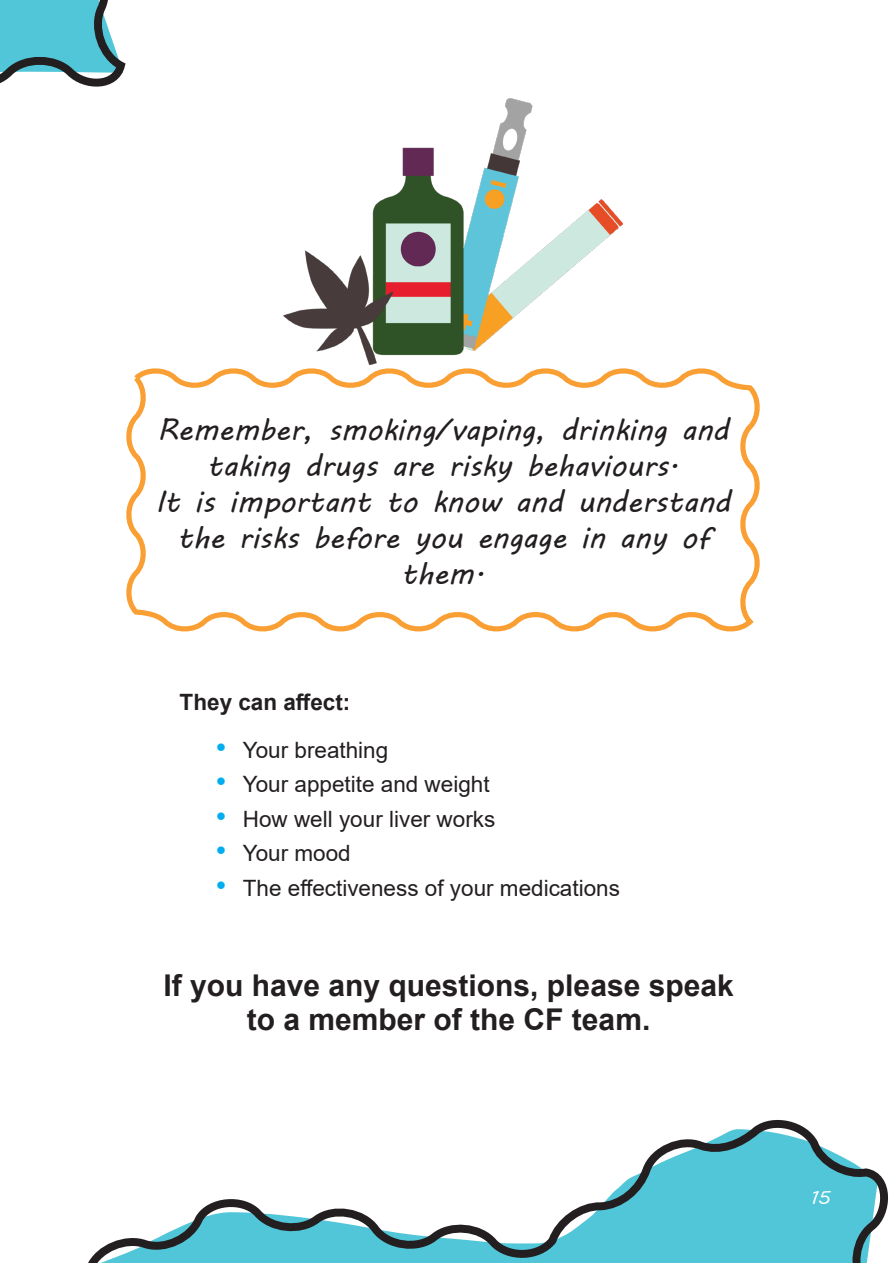
<style>
.page{position:relative;width:893px;height:1263px;background:#fff}
.page>*{position:absolute;margin:0;border:0;box-sizing:border-box;transform-origin:0 0}
.t1{font:30px/36px "MV Boli";color:#231f20;text-align:center}
.t2{font:700 30px/34.5px "Arial";color:#231f20;text-align:center}
.t3{font:22.5px "Arial";color:#231f20}
.t4{font:700 22.5px "Arial";color:#231f20}
.t5{font:18px "MV Boli";color:#fff}
.s1{font-size:30px;color:#00aeef}
</style>
<div class="page">
<img style="left:283px;top:98px;width:340px;height:263px">
<svg style="left:0;top:0;width:126px;height:87px"></svg>
<svg style="left:88px;top:1119px;width:801px;height:144px"></svg>
<svg style="left:126px;top:361px;width:634px;height:271px"></svg>
<p class="t1" style="left:157px;top:411px;width:573px">Remember, smoking/vaping, drinking and taking drugs are risky behaviours.</p>
<p class="t1" style="left:155px;top:483px;width:577px">It is important to know and understand the risks before you engage in any of them.</p>
<p class="t4" style="left:180px;top:686px;width:172px">They can affect:</p>
<p class="t3" style="left:216px;top:734px;width:174px"><span class="s1">•</span> Your breathing</p>
<p class="t3" style="left:216px;top:769px;width:275px"><span class="s1">•</span> Your appetite and weight</p>
<p class="t3" style="left:216px;top:803px;width:281px"><span class="s1">•</span> How well your liver works</p>
<p class="t3" style="left:216px;top:838px;width:136px"><span class="s1">•</span> Your mood</p>
<p class="t3" style="left:216px;top:872px;width:406px"><span class="s1">•</span> The effectiveness of your medications</p>
<p class="t2" style="left:163px;top:968px;width:572px">If you have any questions, please speak to a member of the CF team.</p>
<p class="t5" style="left:811px;top:1186px;width:21px">15</p>
</div>
